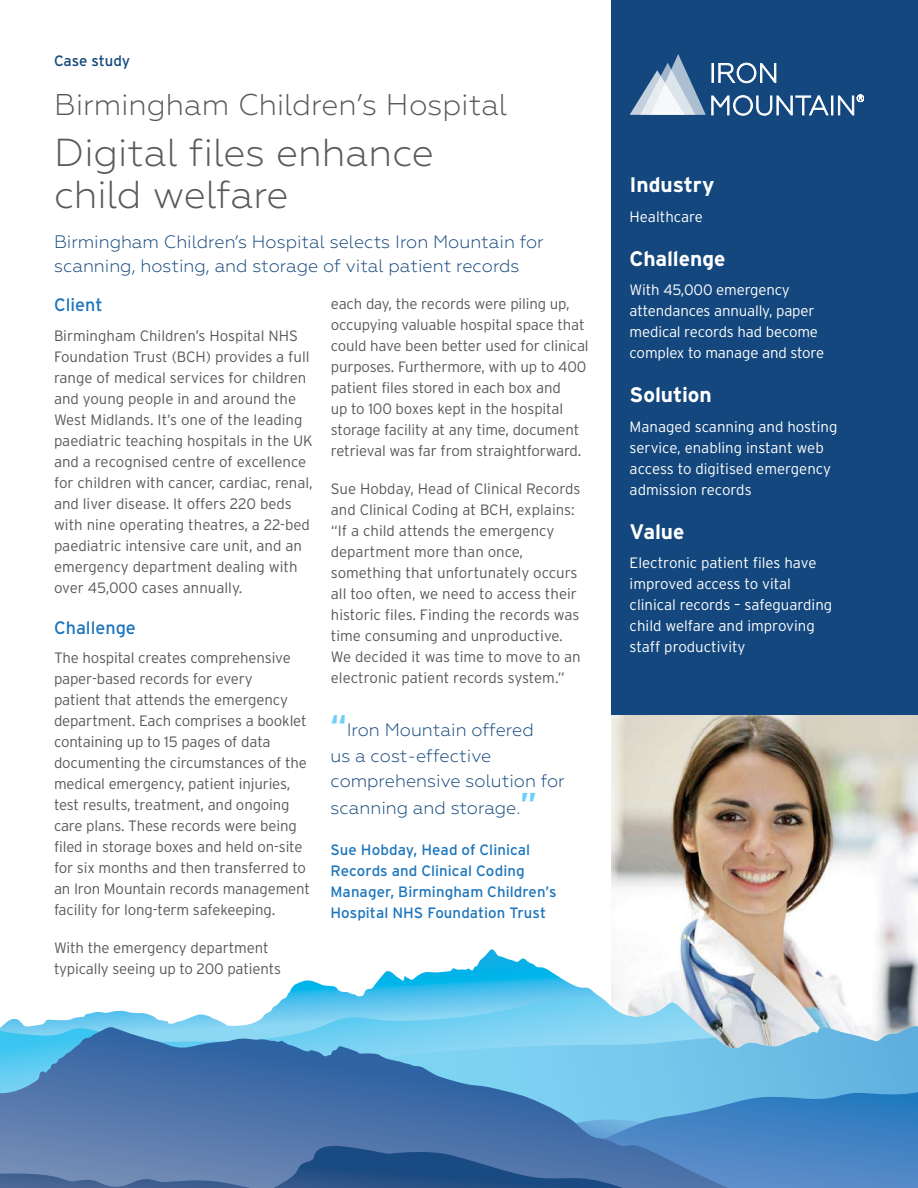
<style>
.page{position:relative;width:918px;height:1188px;background:#fff}
.page>*{position:absolute;margin:0;border:0;box-sizing:border-box;transform-origin:0 0}
.t1{font:300 39px/42px "Geometria";letter-spacing:-.005em;color:#58595b}
.t2{font:300 30px "Geometria";color:#58595b}
.t3{font:700 21px "Interstate";letter-spacing:-.005em;color:#fff}
.t4{font:300 18px/26px "Geometria";color:#14477d}
.t5{font:18px "Interstate";color:#1c75bc}
.t6{font:300 15px/21px "Interstate";letter-spacing:-.01em;color:#58595b}
.t7{font:300 15px/21px "Interstate";letter-spacing:-.005em;color:#fff}
.t8{font:15px/21px "Interstate";letter-spacing:.005em;color:#1c75bc}
.t9{font:15px "Interstate";letter-spacing:-.01em;color:#14477d}
.s1{font-family:"Interstate";font-weight:700;font-size:30px;color:#6dcff6}
</style>
<div class="page">
<div style="left:611px;top:0;width:307px;height:1077px;background:#14477d"></div>
<svg style="left:630px;top:54px;width:234px;height:61px"></svg>
<img style="left:611px;top:716px;width:307px;height:233px">
<svg style="left:286px;top:949px;width:632px;height:77px"></svg>
<svg style="left:1px;top:997px;width:726px;height:30px"></svg>
<svg style="left:368px;top:1026px;width:550px;height:65px;background:#7bbee2"></svg>
<svg style="left:0;top:1027px;width:728px;height:64px;background:#60a7d3"></svg>
<svg style="left:0;top:1091px;width:918px;height:97px;background:#4d7bb2"></svg>
<p class="t9" style="left:54px;top:52px;width:78px">Case study</p>
<h2 class="t2" style="left:54px;top:87px;width:455px">Birmingham Children’s Hospital</h2>
<h1 class="t1" style="left:54px;top:131px;width:382px">Digital files enhance child welfare</h1>
<p class="t4" style="left:54px;top:230px;width:491px;line-height:24px">Birmingham Children’s Hospital selects Iron Mountain for scanning, hosting, and storage of vital patient records</p>
<p class="t5" style="left:54px;top:295px;width:50px">Client</p>
<p class="t6" style="left:54px;top:325px;width:260px">Birmingham Children’s Hospital NHS Foundation Trust (BCH) provides a full range of medical services for children and young people in and around the West Midlands. It’s one of the leading paediatric teaching hospitals in the UK and a recognised centre of excellence for children with cancer, cardiac, renal, and liver disease. It offers 220 beds with nine operating theatres, a 22-bed paediatric intensive care unit, and an emergency department dealing with over 45,000 cases annually.</p>
<p class="t5" style="left:54px;top:617px;width:83px">Challenge</p>
<p class="t6" style="left:54px;top:647px;width:258px">The hospital creates comprehensive paper-based records for every<br>patient that attends the emergency department. Each comprises a booklet containing up to 15 pages of data documenting the circumstances of the medical emergency, patient injuries, test results, treatment, and ongoing care plans. These records were being filed in storage boxes and held on-site for six months and then transferred to an Iron Mountain records management facility for long-term safekeeping.</p>
<p class="t6" style="left:54px;top:937px;width:229px">With the emergency department typically seeing up to 200 patients</p>
<p class="t6" style="left:331px;top:293px;width:259px">each day, the records were piling up, occupying valuable hospital space that could have been better used for clinical purposes. Furthermore, with up to 400 patient files stored in each box and<br>up to 100 boxes kept in the hospital storage facility at any time, document retrieval was far from straightforward.</p>
<p class="t6" style="left:331px;top:478px;width:251px">Sue Hobday, Head of Clinical Records and Clinical Coding at BCH, explains: “If a child attends the emergency department more than once, something that unfortunately occurs all too often, we need to access their historic files. Finding the records was time consuming and unproductive.<br>We decided it was time to move to an electronic patient records system.”</p>
<p class="t4" style="left:330px;top:717px;width:236px"><span class="s1">“</span>Iron Mountain offered<br>us a cost-effective comprehensive solution for scanning and storage.<span class="s1">”</span></p>
<p class="t8" style="left:330px;top:839px;width:228px">Sue Hobday, Head of Clinical<br>Records and Clinical Coding<br>Manager, Birmingham Children’s<br>Hospital NHS Foundation Trust</p>
<h3 class="t3" style="left:630px;top:173px;width:87px">Industry</h3>
<p class="t7" style="left:630px;top:206px;width:75px">Healthcare</p>
<h3 class="t3" style="left:630px;top:247px;width:97px">Challenge</h3>
<p class="t7" style="left:630px;top:279px;width:196px">With 45,000 emergency attendances annually, paper medical records had become complex to manage and store</p>
<h3 class="t3" style="left:630px;top:383px;width:84px">Solution</h3>
<p class="t7" style="left:630px;top:416px;width:209px">Managed scanning and hosting service, enabling instant web access to digitised emergency admission records</p>
<h3 class="t3" style="left:630px;top:520px;width:56px">Value</h3>
<p class="t7" style="left:630px;top:552px;width:204px">Electronic patient files have improved access to vital clinical records – safeguarding child welfare and improving staff productivity</p>
</div>
